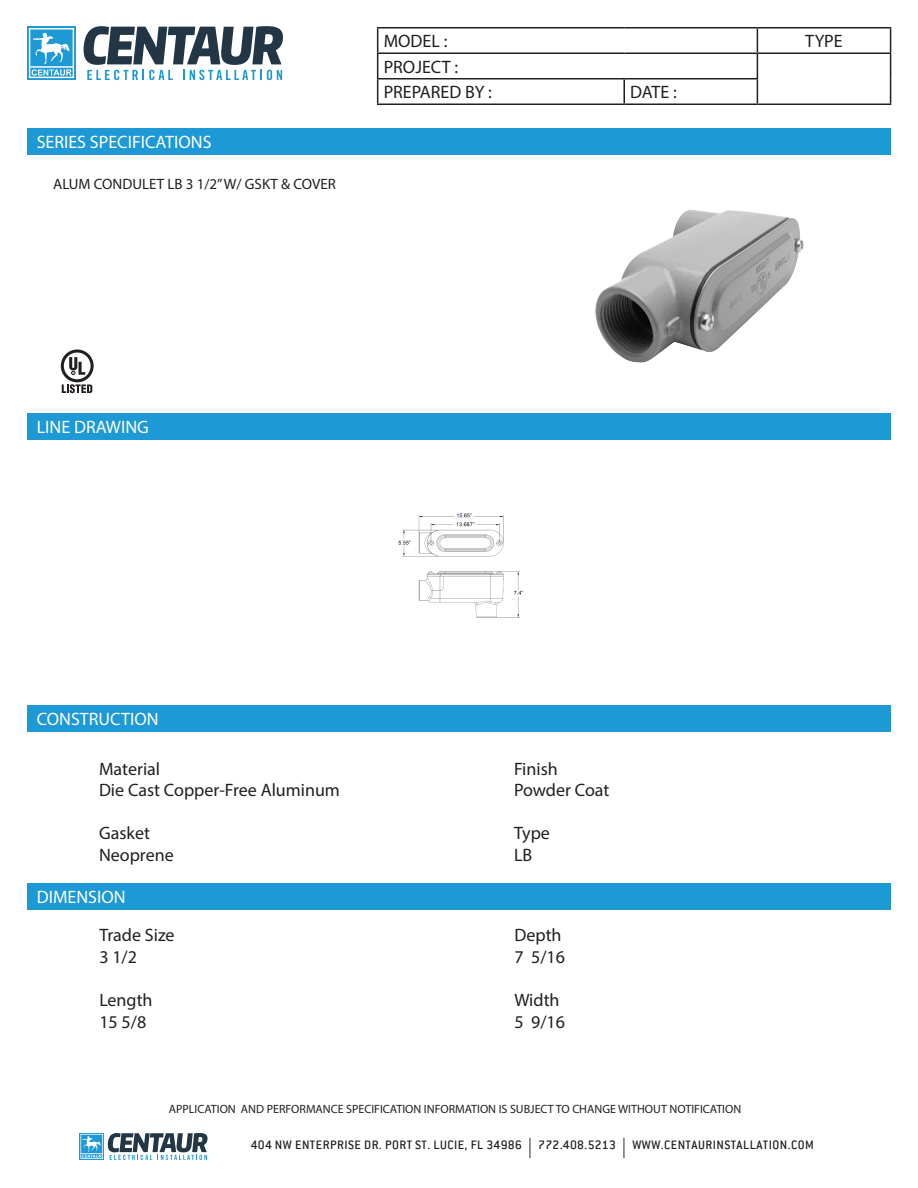
<style>
.page{position:relative;width:918px;height:1188px;background:#fff}
.page>*{position:absolute;margin:0;border:0;box-sizing:border-box;transform-origin:0 0}
.t1{font:18px/21.6px "Myriad Pro";color:#231f20}
.t2{font:18px "Myriad Pro";color:#fff}
.t3{font:15px "Myriad Pro";color:#231f20}
.t4{font:500 13.5px "Conduit ITC";letter-spacing:.035em;color:#231f20}
.t5{font:12px "Myriad Pro";color:#231f20}
.s1{font-family:"Myriad Pro";font-weight:400;font-size:20.25px}
</style>
<div class="page">
<svg style="left:80px;top:1133px;width:128px;height:27px"></svg>
<hr style="left:377px;top:27px;width:247px;height:1px;background:#231f20">
<hr style="left:624px;top:27px;width:133px;height:1px;background:#231f20">
<hr style="left:757px;top:27px;width:134px;height:1px;background:#231f20">
<hr style="left:377px;top:52px;width:247px;height:2px;background:#231f20">
<hr style="left:624px;top:52px;width:133px;height:2px;background:#231f20">
<hr style="left:757px;top:52px;width:134px;height:2px;background:#231f20">
<hr style="left:377px;top:78px;width:247px;height:2px;background:#231f20">
<svg style="left:377px;top:28px;width:1px;height:76px"></svg>
<hr style="left:624px;top:78px;width:134px;height:2px;background:#231f20">
<hr style="left:623px;top:80px;width:2px;height:24px;background:#231f20">
<svg style="left:757px;top:28px;width:1px;height:76px"></svg>
<svg style="left:890px;top:28px;width:1px;height:76px"></svg>
<hr style="left:377px;top:104px;width:247px;height:1px;background:#231f20">
<hr style="left:624px;top:104px;width:133px;height:1px;background:#231f20">
<hr style="left:757px;top:104px;width:134px;height:1px;background:#231f20">
<div style="left:27px;top:129px;width:864px;height:26px;background:#1d99d6"></div>
<div style="left:27px;top:414px;width:864px;height:26px;background:#1d99d6"></div>
<div style="left:27px;top:705px;width:864px;height:27px;background:#1d99d6"></div>
<div style="left:27px;top:26px;width:49px;height:54px;background:linear-gradient(to right,#32a2d9,#32a2d9)"></div>
<svg style="left:29px;top:28px;width:45px;height:50px"></svg>
<svg style="left:83px;top:26px;width:200px;height:54px"></svg>
<img style="left:595px;top:209px;width:209px;height:154px">
<img style="left:384px;top:513px;width:140px;height:105px">
<div style="left:27px;top:883px;width:864px;height:26px;background:#1d99d6"></div>
<svg style="left:61px;top:349px;width:33px;height:44px"></svg>
<p class="t2" style="left:37px;top:131px;width:176px">SERIES SPECIFICATIONS</p>
<p class="t3" style="left:53px;top:175px;width:284px">ALUM CONDULET LB 3 1/2” W/ GSKT &amp; COVER</p>
<p class="t1" style="left:384px;top:30px;width:65px">MODEL :</p>
<p class="t1" style="left:805px;top:30px;width:39px">TYPE</p>
<p class="t1" style="left:384px;top:54px;width:110px;line-height:25.5px">PROJECT :<br>PREPARED BY :</p>
<p class="t1" style="left:630px;top:81px;width:48px">DATE :</p>
<p class="t2" style="left:37px;top:416px;width:114px">LINE DRAWING</p>
<p class="t2" style="left:37px;top:708px;width:123px">CONSTRUCTION</p>
<p class="t1" style="left:99px;top:758px;width:243px">Material<br>Die Cast Copper-Free Aluminum</p>
<p class="t1" style="left:99px;top:822px;width:76px">Gasket<br>Neoprene</p>
<p class="t2" style="left:37px;top:886px;width:90px">DIMENSION</p>
<p class="t1" style="left:99px;top:924px;width:77px">Trade Size<br>3 1/2</p>
<p class="t1" style="left:99px;top:989px;width:55px">Length<br>15 5/8</p>
<p class="t1" style="left:514px;top:758px;width:97px">Finish<br>Powder Coat</p>
<p class="t1" style="left:514px;top:822px;width:37px">Type<br>LB</p>
<p class="t1" style="left:514px;top:924px;width:52px">Depth<br>7 5/16</p>
<p class="t1" style="left:514px;top:989px;width:52px">Width<br>5 9/16</p>
<p class="t5" style="left:169px;top:1101px;width:574px">APPLICATION AND PERFORMANCE SPECIFICATION INFORMATION IS SUBJECT TO CHANGE WITHOUT NOTIFICATION</p>
<p class="t4" style="left:251px;top:1137px;width:565px">404 NW ENTERPRISE DR. PORT ST. LUCIE, FL 34986 <span class="s1">|</span> 772.408.5213 <span class="s1">|</span> WWW.CENTAURINSTALLATION.COM</p>
</div>
